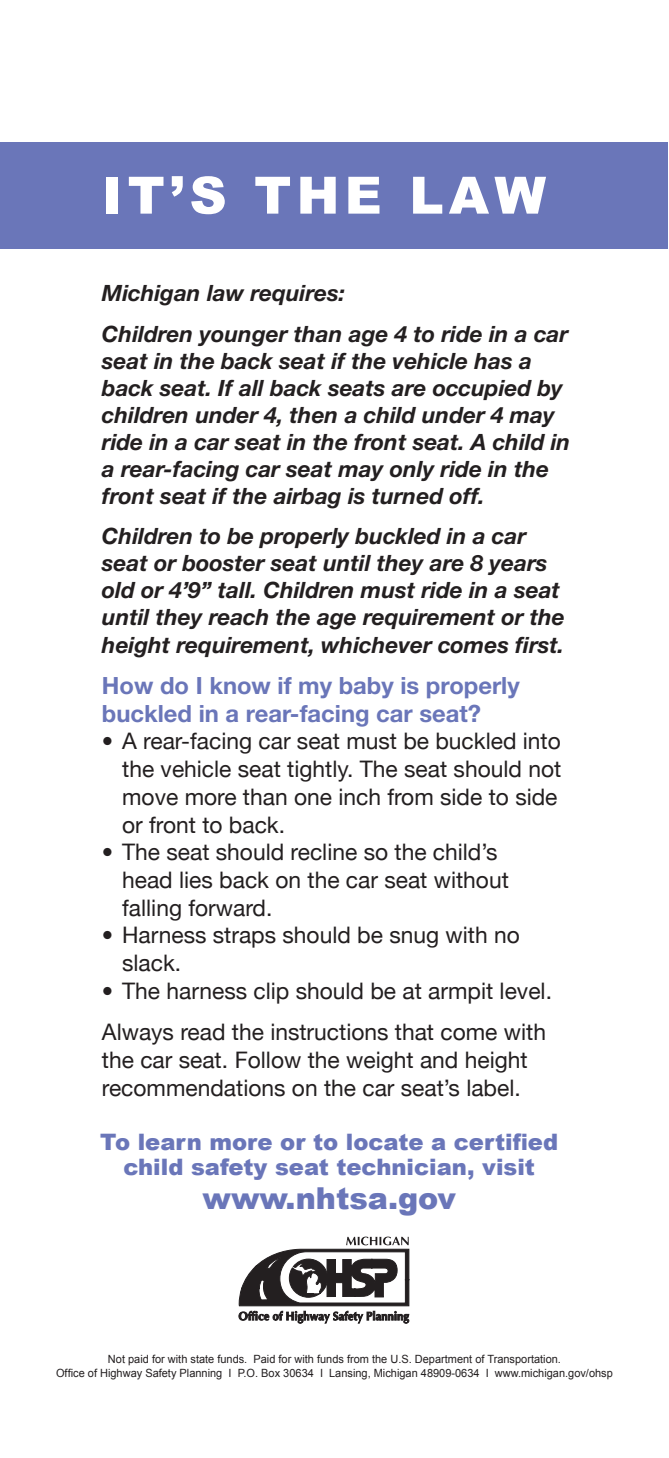
<style>
.page{position:relative;width:669px;height:1458px;background:#fff}
.page>*{position:absolute;margin:0;border:0;box-sizing:border-box;transform-origin:0 0}
.t1{font:900 51.52px "Arial";letter-spacing:.1em;color:#fff}
.t2{font:900 30.15px "Arial";color:#6a76b9}
.t3{font:700 23.85px/27.7px "Helvetica Neue";color:#6a76b9}
.t4{font:22.72px/27.7px "Helvetica Neue";color:#231f20}
.t5{font:900 22.72px/24.8px "Arial";color:#6a76b9;text-align:center}
.t6{font:italic 700 22.5px/27px "Helvetica Neue";color:#231f20}
.t7{font:11.25px/13.5px "Arial";color:#231f20;text-align:center}
</style>
<div class="page">
<svg style="left:238px;top:1237px;width:171px;height:86px"></svg>
<div style="left:0;top:142px;width:667px;height:107px;background:#6a76b9"></div>
<h1 class="t1" style="left:102px;top:167px;width:445px">It’s the law</h1>
<p class="t6" style="left:102px;top:272px;width:467px;line-height:40.5px">Michigan law requires:<br>Children younger than age 4 to ride in a car</p>
<p class="t6" style="left:102px;top:347px;width:469px">seat in the back seat if the vehicle has a back seat. If all back seats are occupied by children under 4, then a child under 4 may ride in a car seat in the front seat. A child in a rear-facing car seat may only ride in the front seat if the airbag is turned off.</p>
<p class="t6" style="left:102px;top:522px;width:464px">Children to be properly buckled in a car seat or booster seat until they are 8 years old or 4’9” tall. Children must ride in a seat until they reach the age requirement or the height requirement, whichever comes first.</p>
<p class="t3" style="left:102px;top:671px;width:419px">How do I know if my baby is properly buckled in a rear-facing car seat?</p>
<p class="t4" style="left:122px;top:727px;width:440px;text-indent:-20px">• A rear-facing car seat must be buckled into the vehicle seat tightly. The seat should not move more than one inch from side to side or front to back.</p>
<p class="t4" style="left:122px;top:838px;width:388px;text-indent:-20px">• The seat should recline so the child’s head lies back on the car seat without falling forward.</p>
<p class="t4" style="left:122px;top:921px;width:399px;text-indent:-20px">• Harness straps should be snug with no slack.</p>
<p class="t4" style="left:102px;top:970px;width:451px;line-height:41.2px">• The harness clip should be at armpit level.<br>Always read the instructions that come with</p>
<p class="t4" style="left:102px;top:1046px;width:427px">the car seat. Follow the weight and height recommendations on the car seat’s label.</p>
<p class="t5" style="left:100px;top:1130px;width:459px">To learn more or to locate a certified child safety seat technician, visit</p>
<h2 class="t2" style="left:202px;top:1181px;width:255px">www.nhtsa.gov</h2>
<p class="t7" style="left:56px;top:1353px;width:558px">Not paid for with state funds. Paid for with funds from the U.S. Department of Transportation.<br>Office of Highway Safety Planning I P.O. Box 30634 I Lansing, Michigan 48909-0634 I www.michigan.gov/ohsp</p>
</div>
